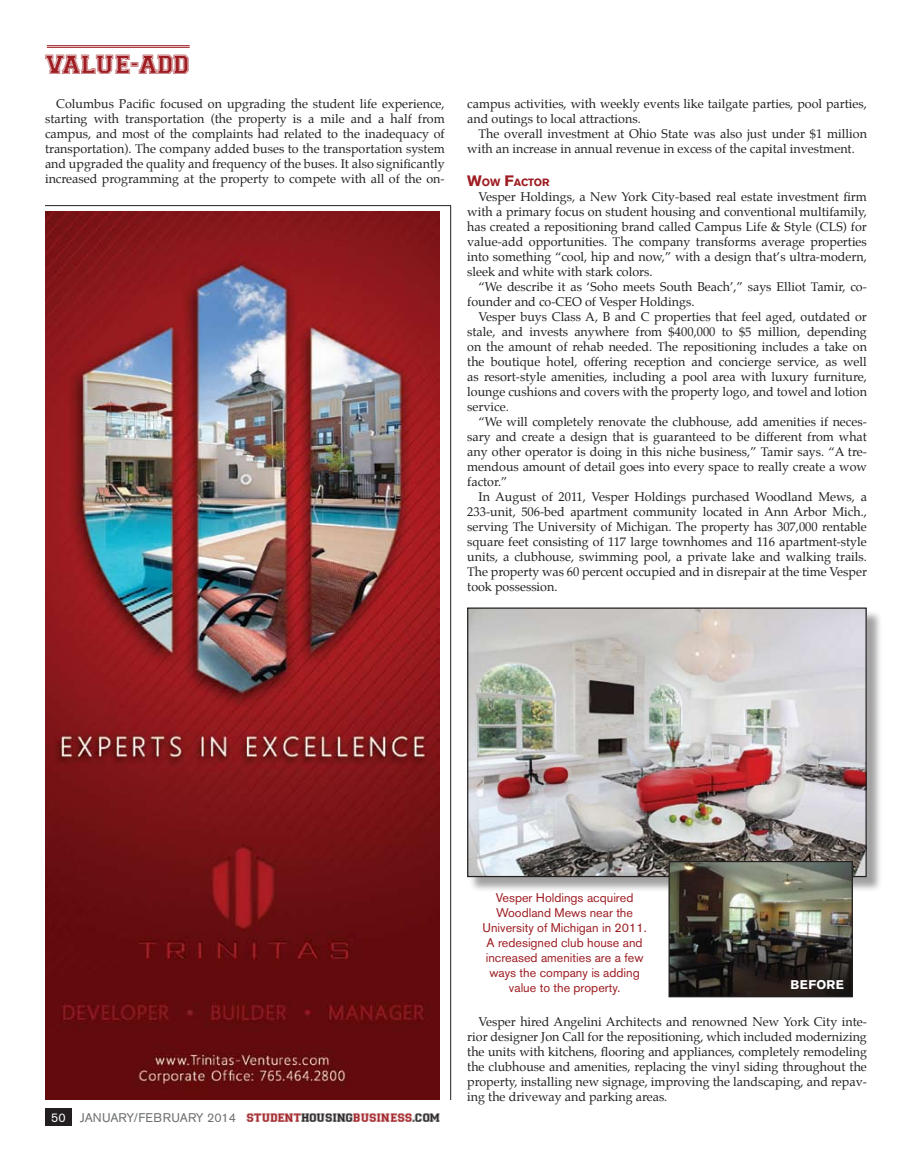
<style>
.page{position:relative;width:912px;height:1170px;background:#fff}
.page>*{position:absolute;margin:0;border:0;box-sizing:border-box;transform-origin:0 0}
.t1{font:27.5px "Varsity";color:#9e1d22}
.t2{font:12.5px/15px "Palatino";color:#231f20;text-align:justify}
.t3{font:12.5px/15px "Akzidenz Grotesk BE";color:#9e1d22;text-align:center}
.t4{font:12.5px "Akzidenz Grotesk BE";color:#6d6f71}
.t5{font:700 12.5px "Akzidenz Grotesk BE";letter-spacing:.04em;color:#fff}
.t6{font:700 10.5px "Akzidenz Grotesk BE";color:#9e1d22}
.s1{font-size:15px}
.s2{color:#fff}
.s3{font-family:"Varsity";color:#9e1d22}
.s4{font-family:"Varsity";color:#231f20}
</style>
<div class="page">
<hr style="left:47px;top:45px;width:143px;height:1px;background:#9e1d22">
<hr style="left:47px;top:47px;width:143px;height:1px;background:#9e1d22">
<div style="left:45px;top:1109px;width:27px;height:17px;background:#231f20"></div>
<div style="left:469px;top:609px;width:418px;height:289px;background:#231f20;opacity:.42"></div>
<img style="left:469px;top:610px;width:395px;height:265px">
<div style="left:467px;top:608px;width:399px;height:269px;border:1px solid #231f20"></div>
<img style="left:670px;top:863px;width:180px;height:132px">
<div style="left:668px;top:861px;width:184px;height:136px;border:1px solid #231f20"></div>
<img style="left:45px;top:211px;width:394px;height:889px">
<hr style="left:45px;top:205px;width:406px;height:1px;background:#231f20">
<hr style="left:450px;top:205px;width:1px;height:895px;background:#231f20">
<h1 class="t1" style="left:45px;top:47px;width:146px">VALUE-ADD</h1>
<p class="t2" style="left:45px;top:96px;width:401px;text-indent:11px">Columbus Pacific focused on upgrading the student life experience, starting with transportation (the property is a mile and a half from campus, and most of the complaints had related to the inadequacy of transportation). The company added buses to the transportation system and upgraded the quality and frequency of the buses. It also significantly increased programming at the property to compete with all of the on-</p>
<p class="t2" style="left:467px;top:96px;width:401px">campus activities, with weekly events like tailgate parties, pool parties, and outings to local attractions.</p>
<p class="t2" style="left:467px;top:126px;width:401px;text-indent:11px">The overall investment at Ohio State was also just under $1 million with an increase in annual revenue in excess of the capital investment.</p>
<p class="t6" style="left:467px;top:176px;width:84px"><span class="s1">W</span>OW <span class="s1">F</span>ACTOR</p>
<p class="t2" style="left:467px;top:189px;width:401px;text-indent:11px">Vesper Holdings, a New York City-based real estate investment firm with a primary focus on student housing and conventional multifamily, has created a repositioning brand called Campus Life &amp; Style (CLS) for value-add opportunities. The company transforms average properties into something “cool, hip and now,” with a design that’s ultra-modern, sleek and white with stark colors.</p>
<p class="t2" style="left:467px;top:279px;width:401px;text-indent:11px">“We describe it as ‘Soho meets South Beach’,” says Elliot Tamir, co&shy;founder and co-CEO of Vesper Holdings.</p>
<p class="t2" style="left:467px;top:309px;width:401px;text-indent:11px">Vesper buys Class A, B and C properties that feel aged, outdated or stale, and invests anywhere from $400,000 to $5 million, depending on the amount of rehab needed. The repositioning includes a take on the boutique hotel, offering reception and concierge service, as well as resort-style amenities, including a pool area with luxury furniture, lounge cushions and covers with the property logo, and towel and lotion service.</p>
<p class="t2" style="left:467px;top:414px;width:401px;text-indent:11px">“We will completely renovate the clubhouse, add amenities if neces&shy;sary and create a design that is guaranteed to be different from what any other operator is doing in this niche business,” Tamir says. “A tre&shy;mendous amount of detail goes into every space to really create a wow factor.”</p>
<p class="t2" style="left:467px;top:489px;width:401px;text-indent:11px">In August of 2011, Vesper Holdings purchased Woodland Mews, a 233-unit, 506-bed apartment community located in Ann Arbor Mich., serving The University of Michigan. The property has 307,000 rentable square feet consisting of 117 large townhomes and 116 apartment-style units, a clubhouse, swimming pool, a private lake and walking trails.<br>The property was 60 percent occupied and in disrepair at the time Vesper took possession.</p>
<p class="t3" style="left:482px;top:890px;width:166px">Vesper Holdings acquired<br>Woodland Mews near the<br>University of Michigan in 2011.<br>A redesigned club house and increased amenities are a few ways the company is adding value to the property.</p>
<p class="t5" style="left:790px;top:977px;width:55px">BEFORE</p>
<p class="t4" style="left:51px;top:1111px;width:390px"><span class="s2">50</span> JANUARY/FEBRUARY 2014 <span class="s3">STUDENT</span><span class="s4">HOUSING</span><span class="s3">BUSINESS</span><span class="s4">.COM</span></p>
<p class="t2" style="left:467px;top:1014px;width:401px;text-indent:11px">Vesper hired Angelini Architects and renowned New York City inte&shy;rior designer Jon Call for the repositioning, which included modernizing the units with kitchens, flooring and appliances, completely remodeling the clubhouse and amenities, replacing the vinyl siding throughout the property, installing new signage, improving the landscaping, and repav&shy;ing the driveway and parking areas.</p>
</div>
